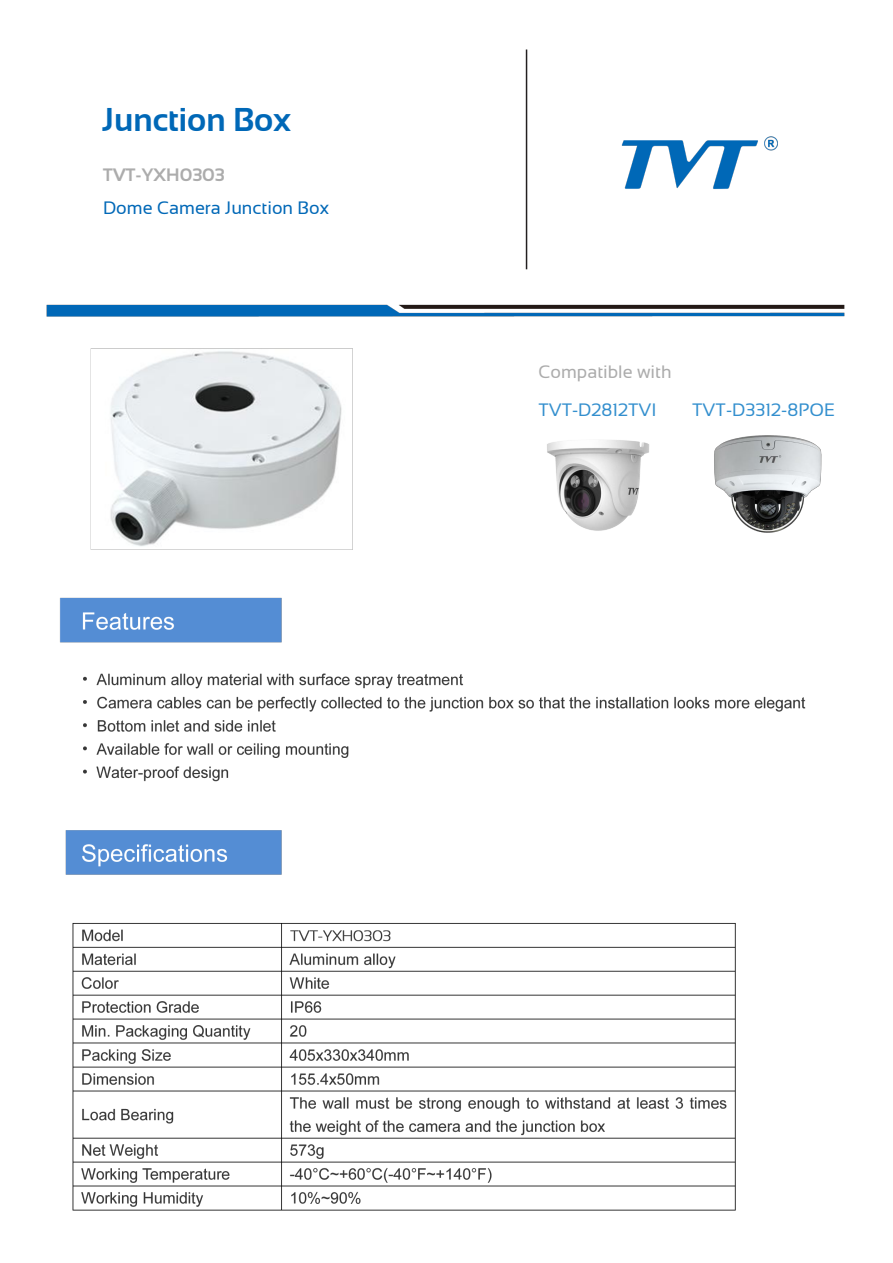
<style>
.page{position:relative;width:893px;height:1263px;background:#fff}
.page>*{position:absolute;margin:0;border:0;box-sizing:border-box;transform-origin:0 0}
.t1{font:700 33px "Sansation";color:#0068b7}
.t2{font:18px "Sansation";color:#338fce}
.t3{font:18px "Sansation";color:#0068b7}
.t4{font:18px "Sansation";color:#acacac}
.t5{font:700 18px "Sansation";color:#acacac}
</style>
<div class="page">
<img style="left:621px;top:136px;width:157px;height:53px">
<img style="left:46px;top:304px;width:799px;height:13px">
<hr style="left:526px;top:50px;width:1px;height:219px;background:#231f20">
<img style="left:59px;top:348px;width:747px;height:863px">
<img style="left:545px;top:436px;width:109px;height:99px">
<img style="left:704px;top:422px;width:118px;height:120px">
<p class="t1" style="left:102px;top:101px;width:190px">Junction Box</p>
<p class="t5" style="left:103px;top:165px;width:123px">TVT-YXH0303</p>
<p class="t3" style="left:103px;top:198px;width:227px">Dome Camera Junction Box</p>
<p class="t4" style="left:538px;top:361px;width:135px">Compatible with</p>
<p class="t2" style="left:538px;top:400px;width:120px">TVT-D2812TVI</p>
<p class="t2" style="left:692px;top:400px;width:144px">TVT-D3312-8POE</p>
</div>
